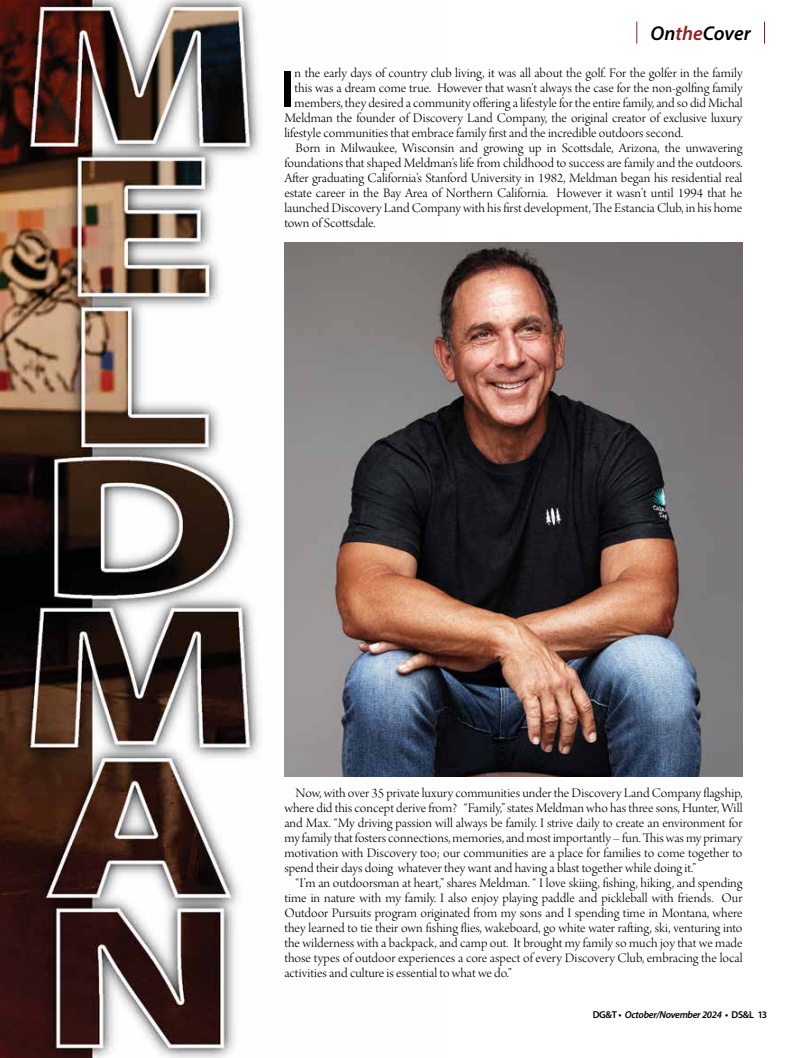
<style>
.page{position:relative;width:810px;height:1058px;background:#fff}
.page>*{position:absolute;margin:0;border:0;box-sizing:border-box;transform-origin:0 0}
.t1{font:600 53px "Myriad Pro";color:#000}
.t2{font:italic 600 20px "Myriad Pro";color:#000}
.t3{font:13.75px/15px "Arno Pro Light Display";color:#000;text-align:justify;scale:1.05 1}
.t4{font:italic 600 10px "Myriad Pro";letter-spacing:-.03em;color:#000}
.s1{color:#991b1e}
.s2{font-style:normal}
</style>
<div class="page">
<img style="left:0;top:0;width:441px;height:1058px">
<svg style="left:764px;top:22px;width:1px;height:22px"></svg>
<svg style="left:636px;top:22px;width:1px;height:22px"></svg>
<img style="left:284px;top:243px;width:458px;height:533px">
<h2 class="t2" style="left:651px;top:20px;width:102px">On<span class="s1">the</span>Cover</h2>
<h1 class="t1" style="left:281px;top:55px;width:15px">I</h1>
<p class="t3" style="left:295px;top:66px;width:428px">n the early days of country club living, it was all about the golf. For the golfer in the family</p>
<p class="t3" style="left:295px;top:81px;width:428px">this was a dream come true. However that wasn’t always the case for the non-golfing family</p>
<p class="t3" style="left:295px;top:96px;width:428px">members, they desired a community offering a lifestyle for the entire family, and so did Michal</p>
<p class="t3" style="left:284px;top:111px;width:438px">Meldman the founder of Discovery Land Company, the original creator of exclusive luxury</p>
<p class="t3" style="left:284px;top:126px;width:381px">lifestyle communities that embrace family first and the incredible outdoors second.</p>
<p class="t3" style="left:296px;top:141px;width:427px">Born in Milwaukee, Wisconsin and growing up in Scottsdale, Arizona, the unwavering</p>
<p class="t3" style="left:284px;top:156px;width:438px">foundations that shaped Meldman’s life from childhood to success are family and the outdoors.</p>
<p class="t3" style="left:284px;top:171px;width:438px">After graduating California’s Stanford University in 1982, Meldman began his residential real</p>
<p class="t3" style="left:284px;top:186px;width:438px">estate career in the Bay Area of Northern California. However it wasn’t until 1994 that he</p>
<p class="t3" style="left:284px;top:201px;width:438px">launched Discovery Land Company with his first development, The Estancia Club, in his home</p>
<p class="t3" style="left:284px;top:216px;width:88px">town of Scottsdale.</p>
<p class="t3" style="left:284px;top:786px;width:438px;text-indent:11px">Now, with over 35 private luxury communities under the Discovery Land Company flagship, where did this concept derive from? “Family,” states Meldman who has three sons, Hunter, Will and Max. “My driving passion will always be family. I strive daily to create an environment for my family that fosters connections, memories, and most importantly – fun. This was my primary motivation with Discovery too; our communities are a place for families to come together to spend their days doing whatever they want and having a blast together while doing it.”</p>
<p class="t3" style="left:284px;top:876px;width:438px;text-indent:11px">“I’m an outdoorsman at heart,” shares Meldman. “ I love skiing, fishing, hiking, and spending time in nature with my family. I also enjoy playing paddle and pickleball with friends. Our Outdoor Pursuits program originated from my sons and I spending time in Montana, where they learned to tie their own fishing flies, wakeboard, go white water rafting, ski, venturing into the wilderness with a backpack, and camp out. It brought my family so much joy that we made those types of outdoor experiences a core aspect of every Discovery Club, embracing the local activities and culture is essential to what we do.”</p>
<p class="t4" style="left:593px;top:1008px;width:176px"><span class="s2">DG&amp;T •</span> October/November 2024 <span class="s2">• DS&amp;L 13</span></p>
</div>
